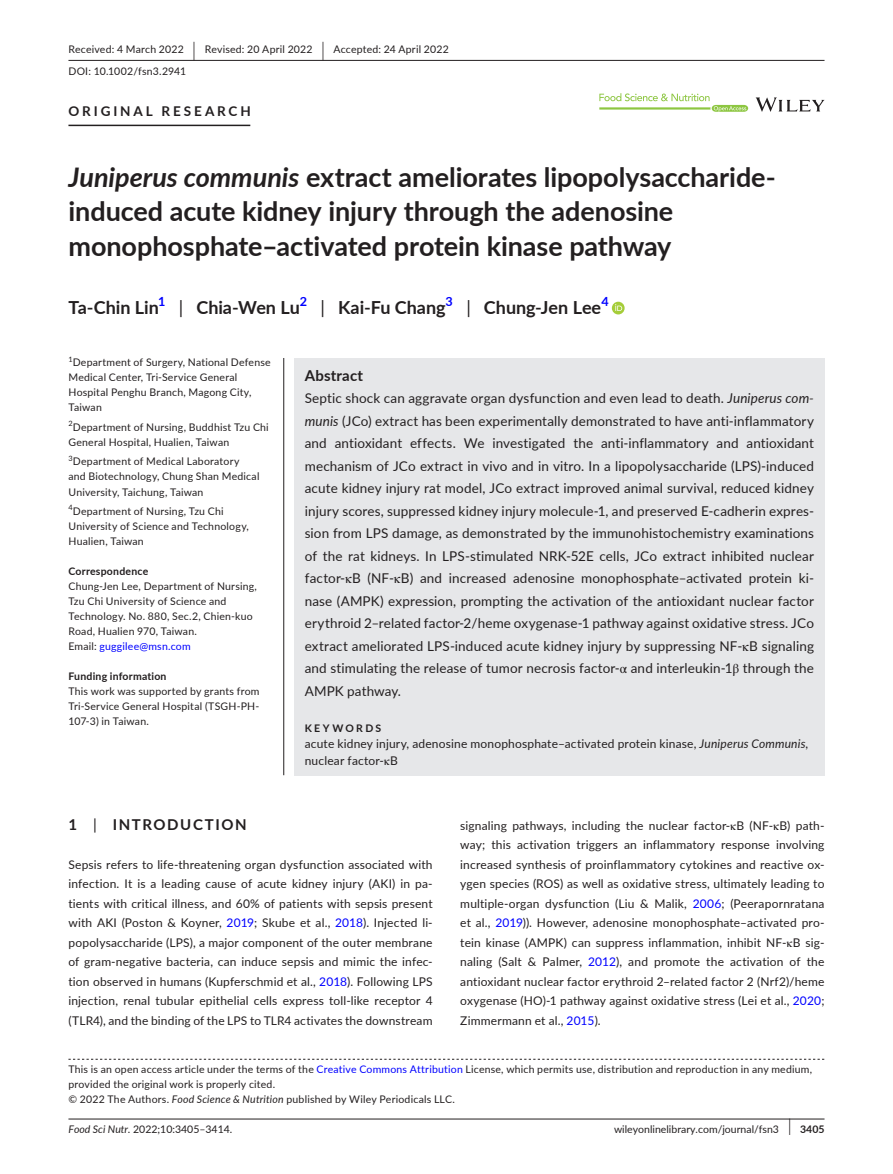
<style>
.page{position:relative;width:893px;height:1174px;background:#fff}
.page>*{position:absolute;margin:0;border:0;box-sizing:border-box;transform-origin:0 0}
.t1{font:700 27px/34.5px "Lato";color:#231f20}
.t2{font:700 18px "Lato";color:#231f20}
.t3{font:700 15px "Lato";letter-spacing:.1em;color:#231f20}
.t4{font:700 15px "Lato";letter-spacing:.015em;color:#231f20}
.t5{font:13.5px/22.5px "Lato";letter-spacing:.01em;color:#231f20;text-align:justify}
.t6{font:700 13.5px "Lato";letter-spacing:.215em;color:#231f20}
.t7{font:700 12.6px "Lato";color:#00f}
.t8{font:12px/19.5px "Lato";letter-spacing:.015em;color:#231f20;text-align:justify}
.t9{font:10.5px/15px "Lato";letter-spacing:.02em;color:#231f20}
.t10{font:10.5px "Lato";color:#231f20}
.t11{font:700 10.5px "Lato";letter-spacing:.02em;color:#231f20}
.t12{font:700 10.5px "Lato";letter-spacing:.22em;color:#231f20}
.t13{font:7.35px "Lato";color:#231f20}
.s1{font-size:19.65px}
.s2{font-style:italic}
.s3{font-weight:400}
.s4{color:#00f}
.s5{font-family:"STIX"}
.s6{font-size:17.4px}
.s7{font-weight:700}
</style>
<div class="page">
<hr style="left:68px;top:1118px;width:756px;height:1px;background:#231f20">
<svg style="left:756px;top:97px;width:68px;height:15px"></svg>
<svg style="left:599px;top:93px;width:149px;height:19px"></svg>
<hr style="left:68px;top:60px;width:756px;height:1px;background:#231f20">
<hr style="left:68px;top:125px;width:182px;height:1px;background:#231f20">
<div style="left:612px;top:302px;width:13px;height:12px;background:#a5cd39;border-radius:50%"></div>
<svg style="left:615px;top:304px;width:7px;height:7px"></svg>
<svg style="left:68px;top:1058px;width:756px;height:1px"></svg>
<div style="left:294px;top:358px;width:530px;height:417px;background:#e6e7e9"></div>
<hr style="left:283px;top:358px;width:1px;height:417px;background:#231f20">
<p class="t9" style="left:68px;top:38px;width:382px;line-height:21.8px">Received: 4 March 2022 <span class="s1">|</span> Revised: 20 April 2022 <span class="s1">|</span> Accepted: 24 April 2022<br>DOI: 10.1002/fsn3.2941</p>
<p class="t6" style="left:68px;top:101px;width:184px">ORIGINAL RESEARCH</p>
<h1 class="t1" style="left:68px;top:159px;width:709px"><span class="s2">Juniperus communis</span> extract ameliorates lipopolysaccharide&shy;induced acute kidney injury through the adenosine monophosphate–activated protein kinase pathway</h1>
<h2 class="t2" style="left:68px;top:295px;width:92px">Ta-Chin Lin</h2>
<p class="t7" style="left:158px;top:292px;width:9px">1</p>
<h2 class="t2" style="left:179px;top:295px;width:123px"><span class="s3">|</span> Chia-Wen Lu</h2>
<p class="t7" style="left:300px;top:292px;width:9px">2</p>
<h2 class="t2" style="left:320px;top:295px;width:127px"><span class="s3">|</span> Kai-Fu Chang</h2>
<p class="t7" style="left:446px;top:292px;width:9px">3</p>
<h2 class="t2" style="left:466px;top:295px;width:136px"><span class="s3">|</span> Chung-Jen Lee</h2>
<p class="t7" style="left:602px;top:292px;width:9px">4</p>
<p class="t13" style="left:68px;top:354px;width:6px">1</p>
<p class="t9" style="left:68px;top:355px;width:204px;text-indent:4px">Department of Surgery, National Defense<br>Medical Center, Tri-Service General<br>Hospital Penghu Branch, Magong City,<br>Taiwan</p>
<p class="t9" style="left:68px;top:419px;width:202px"><sup>2</sup>Department of Nursing, Buddhist Tzu Chi<br>General Hospital, Hualien, Taiwan</p>
<p class="t9" style="left:68px;top:454px;width:193px"><sup>3</sup>Department of Medical Laboratory<br>and Biotechnology, Chung Shan Medical<br>University, Taichung, Taiwan</p>
<p class="t9" style="left:68px;top:503px;width:182px"><sup>4</sup>Department of Nursing, Tzu Chi<br>University of Science and Technology,<br>Hualien, Taiwan</p>
<p class="t11" style="left:68px;top:563px;width:81px">Correspondence</p>
<p class="t9" style="left:68px;top:578px;width:190px">Chung-Jen Lee, Department of Nursing,<br>Tzu Chi University of Science and<br>Technology. No. 880, Sec.2, Chien-kuo<br>Road, Hualien 970, Taiwan.<br>Email: <span class="s4">guggilee@msn.com</span></p>
<p class="t11" style="left:68px;top:668px;width:100px">Funding information</p>
<p class="t9" style="left:68px;top:683px;width:193px;text-align:justify">This work was supported by grants from Tri-Service General Hospital (TSGH-PH-107-3) in Taiwan.</p>
<p class="t4" style="left:305px;top:364px;width:60px">Abstract</p>
<p class="t5" style="left:305px;top:386px;width:511px">Septic shock can aggravate organ dysfunction and even lead to death. <span class="s2">Juniperus com&shy;munis</span> (JCo) extract has been experimentally demonstrated to have anti-inflammatory and antioxidant effects. We investigated the anti-inflammatory and antioxidant mechanism of JCo extract in vivo and in vitro. In a lipopolysaccharide (LPS)-induced acute kidney injury rat model, JCo extract improved animal survival, reduced kidney injury scores, suppressed kidney injury molecule-1, and preserved E-cadherin expres&shy;sion from LPS damage, as demonstrated by the immunohistochemistry examinations of the rat kidneys. In LPS-stimulated NRK-52E cells, JCo extract inhibited nuclear factor-<span class="s5">κ</span>B (NF-<span class="s5">κ</span>B) and increased adenosine monophosphate–activated protein ki&shy;nase (AMPK) expression, prompting the activation of the antioxidant nuclear factor erythroid 2–related factor-2/heme oxygenase-1 pathway against oxidative stress. JCo extract ameliorated LPS-induced acute kidney injury by suppressing NF-<span class="s5">κ</span>B signaling and stimulating the release of tumor necrosis factor-<span class="s5">α</span> and interleukin-1<span class="s5">β</span> through the AMPK pathway.</p>
<p class="t12" style="left:305px;top:720px;width:78px">KEYWORDS</p>
<p class="t8" style="left:305px;top:735px;width:505px;line-height:16.5px">acute kidney injury, adenosine monophosphate–activated protein kinase, <span class="s2">Juniperus Communis</span>, nuclear factor-<span class="s5">κ</span>B</p>
<p class="t3" style="left:68px;top:813px;width:180px">1 <span class="s3">|</span> INTRODUCTION</p>
<p class="t8" style="left:68px;top:854px;width:366px">Sepsis refers to life-threatening organ dysfunction associated with infection. It is a leading cause of acute kidney injury (AKI) in pa&shy;tients with critical illness, and 60% of patients with sepsis present with AKI (Poston &amp; Koyner, <span class="s4">2019</span>; Skube et al., <span class="s4">2018</span>). Injected li&shy;popolysaccharide (LPS), a major component of the outer membrane of gram-negative bacteria, can induce sepsis and mimic the infec&shy;tion observed in humans (Kupferschmid et al., <span class="s4">2018</span>). Following LPS injection, renal tubular epithelial cells express toll-like receptor 4 (TLR4), and the binding of the LPS to TLR4 activates the downstream</p>
<p class="t8" style="left:460px;top:815px;width:366px">signaling pathways, including the nuclear factor-<span class="s5">κ</span>B (NF-<span class="s5">κ</span>B) path&shy;way; this activation triggers an inflammatory response involving increased synthesis of proinflammatory cytokines and reactive ox&shy;ygen species (ROS) as well as oxidative stress, ultimately leading to multiple-organ dysfunction (Liu &amp; Malik, <span class="s4">2006</span>; (Peerapornratana et al., <span class="s4">2019</span>)). However, adenosine monophosphate–activated pro&shy;tein kinase (AMPK) can suppress inflammation, inhibit NF-<span class="s5">κ</span>B sig&shy;naling (Salt &amp; Palmer, <span class="s4">2012</span>), and promote the activation of the antioxidant nuclear factor erythroid 2–related factor 2 (Nrf2)/heme oxygenase (HO)-1 pathway against oxidative stress (Lei et al., <span class="s4">2020</span>; Zimmermann et al., <span class="s4">2015</span>).</p>
<p class="t9" style="left:68px;top:1061px;width:745px">This is an open access article under the terms of the <span class="s4">Creative Commons Attribution</span> License, which permits use, distribution and reproduction in any medium, provided the original work is properly cited.<br>© 2022 The Authors. <span class="s2">Food Science &amp; Nutrition</span> published by Wiley Periodicals LLC.</p>
<p class="t10" style="left:68px;top:1121px;width:165px"><span class="s2">Food Sci Nutr.</span> 2022;10:3405–3414.</p>
<p class="t10" style="left:614px;top:1121px;width:212px">wileyonlinelibrary.com/journal/fsn3 <span class="s6">|</span> <span class="s7">3405</span></p>
</div>
